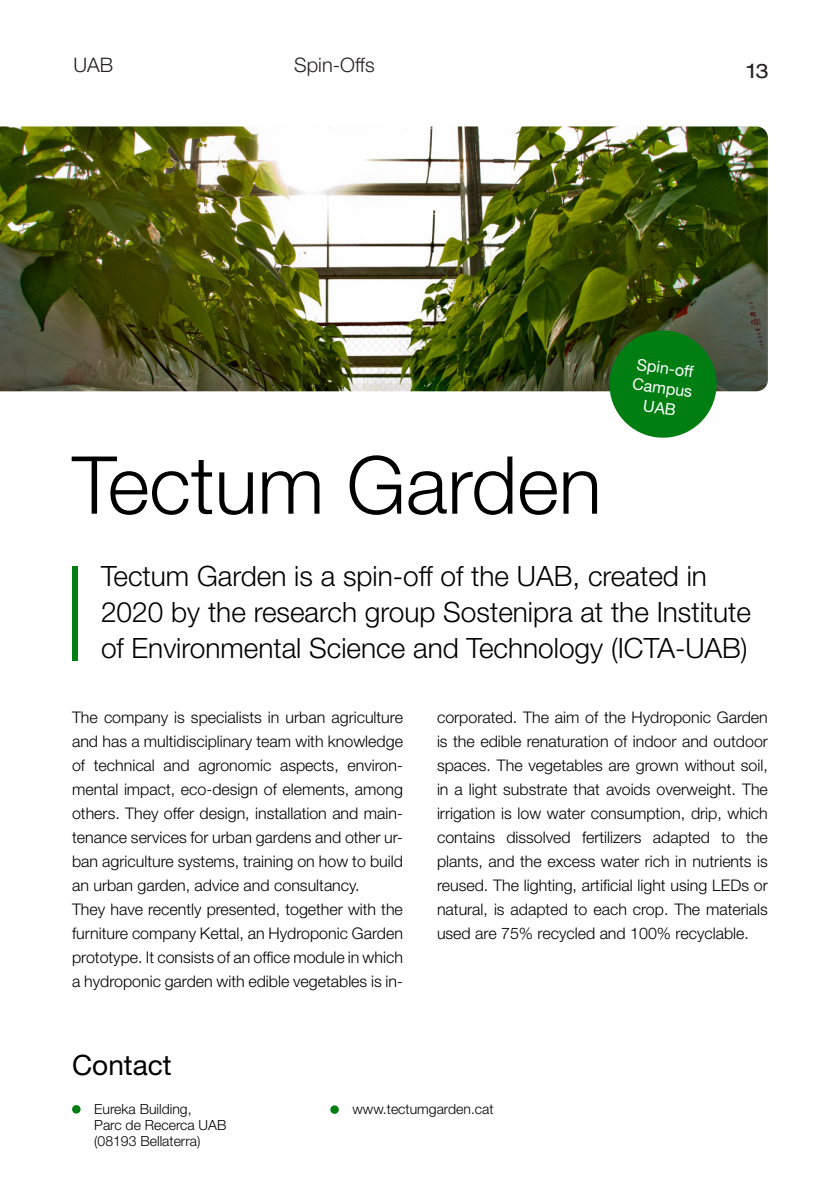
<style>
.page{position:relative;width:840px;height:1191px;background:#fff}
.page>*{position:absolute;margin:0;border:0;box-sizing:border-box;transform-origin:0 0}
.t1{font:300 80px "Helvetica Neue LT Std";color:#000}
.t2{font:300 28px/36px "Helvetica Neue LT Std";color:#000}
.t3{font:28px "Helvetica Neue LT Std";color:#000}
.t4{font:300 20px "Helvetica Neue LT Std";color:#231f20}
.t5{font:expanded 20px "Helvetica Neue LT Std";color:#231f20}
.t6{font:300 16px/24px "Helvetica Neue LT Std";color:#000;text-align:justify}
.t7{font:16px "Helvetica Neue";color:#fff}
.t8{font:300 14px "Helvetica Neue LT Std";color:#000}
</style>
<div class="page">
<div style="left:72px;top:1105px;width:9px;height:8px;background:#007e11;border-radius:50%"></div>
<div style="left:330px;top:1105px;width:8px;height:8px;background:#007e11;border-radius:50%"></div>
<img style="left:0;top:126px;width:767px;height:265px">
<div style="left:72px;top:566px;width:5px;height:95px;background:#007e11"></div>
<svg style="left:605px;top:327px;width:114px;height:111px;background:#2a8432"></svg>
<p class="t4" style="left:73px;top:53px;width:41px">UAB</p>
<p class="t4" style="left:294px;top:53px;width:82px">Spin-Offs</p>
<p class="t5" style="left:746px;top:58px;width:24px">13</p>
<p class="t1" style="left:72px;top:436px;width:531px">Tectum Garden</p>
<p class="t7" style="left:638px;top:352px;width:65px;rotate:8deg">Spin-off</p>
<p class="t7" style="left:634px;top:372px;width:62px;rotate:8deg">Campus</p>
<p class="t2" style="left:101px;top:557px;width:651px">Tectum Garden is a spin-off of the UAB, created in<br>2020 by the research group Sostenipra at the Institute of Environmental Science and Technology (ICTA-UAB)</p>
<p class="t6" style="left:72px;top:705px;width:332px">The company is specialists in urban agriculture and has a multidisciplinary team with knowledge of technical and agronomic aspects, environ&shy;mental impact, eco-design of elements, among others. They offer design, installation and main&shy;tenance services for urban gardens and other ur&shy;ban agriculture systems, training on how to build an urban garden, advice and consultancy.</p>
<p class="t6" style="left:72px;top:897px;width:332px">They have recently presented, together with the furniture company Kettal, an Hydroponic Garden prototype. It consists of an office module in which a hydroponic garden with edible vegetables is in-</p>
<p class="t6" style="left:437px;top:705px;width:332px">corporated. The aim of the Hydroponic Garden is the edible renaturation of indoor and outdoor spaces. The vegetables are grown without soil, in a light substrate that avoids overweight. The irrigation is low water consumption, drip, which contains dissolved fertilizers adapted to the plants, and the excess water rich in nutrients is reused. The lighting, artificial light using LEDs or natural, is adapted to each crop. The materials used are 75% recycled and 100% recyclable.</p>
<p class="t3" style="left:72px;top:1048px;width:101px">Contact</p>
<p class="t8" style="left:94px;top:1100px;width:99px">Eureka Building,</p>
<p class="t8" style="left:94px;top:1116px;width:134px">Parc de Recerca UAB</p>
<p class="t8" style="left:94px;top:1132px;width:108px">(08193 Bellaterra)</p>
<p class="t8" style="left:352px;top:1100px;width:142px">www.tectumgarden.cat</p>
</div>
